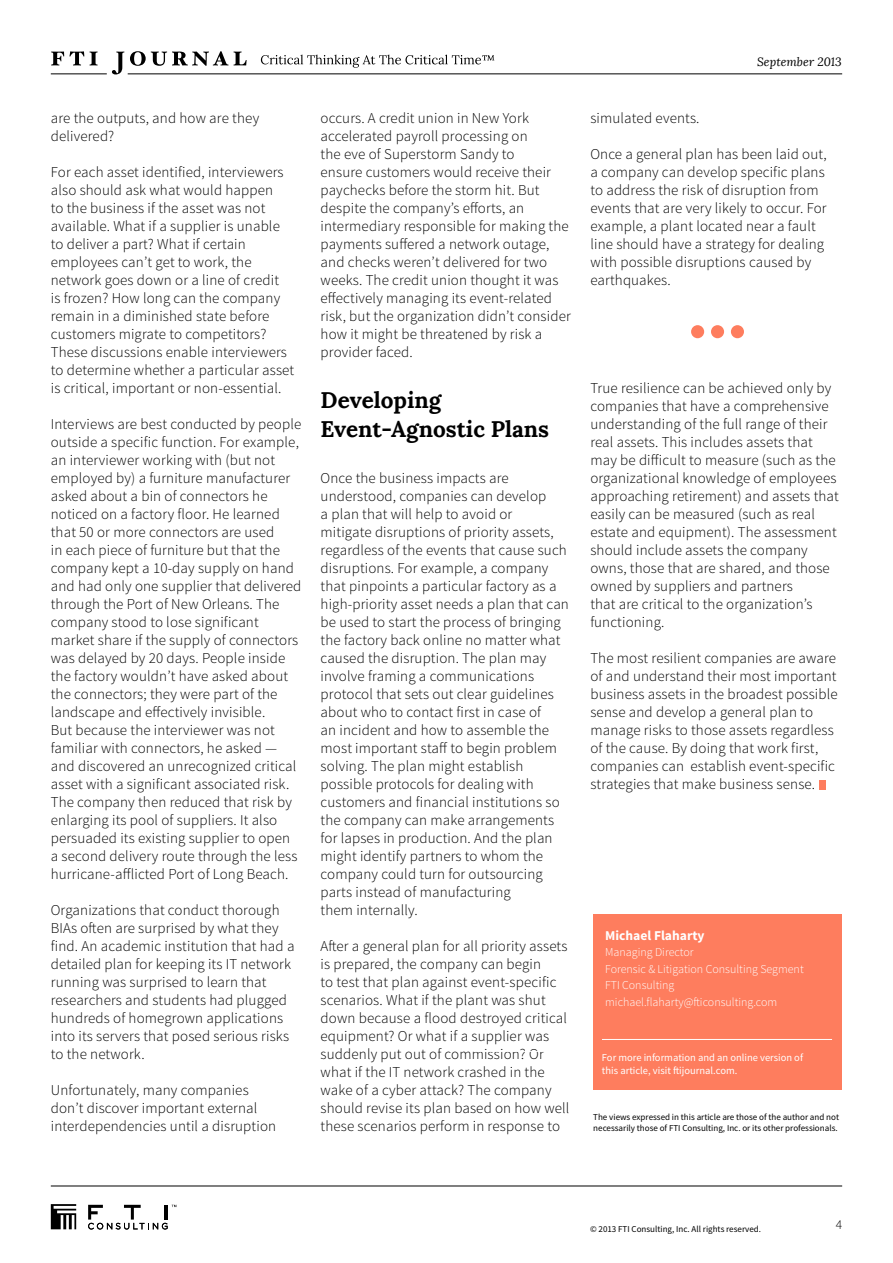
<style>
.page{position:relative;width:893px;height:1263px;background:#fff}
.page>*{position:absolute;margin:0;border:0;box-sizing:border-box;transform-origin:0 0}
.t1{font:700 22.5px/28.5px "Lora";color:#000}
.t2{font:300 15px/18px "Source Sans Pro";letter-spacing:.01em;color:#000}
.t3{font:700 13.5px "Source Sans Pro";color:#fff}
.t4{font:300 13.5px "Source Sans Pro";color:#000}
.t5{font:300 12px/16.5px "Source Sans Pro";color:#fff}
.t6{font:italic 12px "Lora";color:#000}
.t7{font:10.5px/13.5px "Source Sans Pro";color:#fff}
.t8{font:9px/10.5px "Source Sans Pro";color:#000}
</style>
<div class="page">
<hr style="left:128px;top:73px;width:714px;height:1px;background:#000">
<svg style="left:51px;top:51px;width:196px;height:23px"></svg>
<svg style="left:261px;top:55px;width:233px;height:13px"></svg>
<hr style="left:51px;top:1185px;width:791px;height:1px;background:#000">
<svg style="left:51px;top:1204px;width:25px;height:25px"></svg>
<svg style="left:88px;top:1205px;width:88px;height:24px"></svg>
<div style="left:593px;top:914px;width:249px;height:176px;background:#fe7d5e"></div>
<hr style="left:602px;top:1039px;width:230px;height:1px;background:#fff">
<div style="left:819px;top:780px;width:7px;height:10px;background:#fe7d5e"></div>
<div style="left:691px;top:325px;width:13px;height:13px;background:#fe7d5e;border-radius:50%"></div>
<div style="left:711px;top:325px;width:13px;height:13px;background:#fe7d5e;border-radius:50%"></div>
<div style="left:731px;top:325px;width:13px;height:13px;background:#fe7d5e;border-radius:50%"></div>
<p class="t2" style="left:51px;top:109px;width:210px">are the outputs, and how are they delivered?</p>
<p class="t2" style="left:51px;top:163px;width:245px">For each asset identified, interviewers also should ask what would happen<br>to the business if the asset was not available. What if a supplier is unable to deliver a part? What if certain employees can’t get to work, the network goes down or a line of credit<br>is frozen? How long can the company remain in a diminished state before customers migrate to competitors?<br>These discussions enable interviewers to determine whether a particular asset is critical, important or non-essential.</p>
<p class="t2" style="left:51px;top:415px;width:252px">Interviews are best conducted by people outside a specific function. For example, an interviewer working with (but not employed by) a furniture manufacturer asked about a bin of connectors he noticed on a factory floor. He learned that 50 or more connectors are used<br>in each piece of furniture but that the company kept a 10-day supply on hand and had only one supplier that delivered through the Port of New Orleans. The company stood to lose significant market share if the supply of connectors was delayed by 20 days. People inside the factory wouldn’t have asked about the connectors; they were part of the landscape and effectively invisible.<br>But because the interviewer was not familiar with connectors, he asked — and discovered an unrecognized critical asset with a significant associated risk.<br>The company then reduced that risk by enlarging its pool of suppliers. It also persuaded its existing supplier to open a second delivery route through the less hurricane-afflicted Port of Long Beach.</p>
<p class="t2" style="left:51px;top:901px;width:245px">Organizations that conduct thorough BIAs often are surprised by what they find. An academic institution that had a detailed plan for keeping its IT network running was surprised to learn that researchers and students had plugged hundreds of homegrown applications into its servers that posed serious risks to the network.</p>
<p class="t2" style="left:51px;top:1081px;width:227px">Unfortunately, many companies don’t discover important external interdependencies until a disruption</p>
<p class="t2" style="left:321px;top:109px;width:252px">occurs. A credit union in New York accelerated payroll processing on<br>the eve of Superstorm Sandy to<br>ensure customers would receive their paychecks before the storm hit. But despite the company’s efforts, an intermediary responsible for making the payments suffered a network outage, and checks weren’t delivered for two weeks. The credit union thought it was effectively managing its event-related risk, but the organization didn’t consider how it might be threatened by risk a provider faced.</p>
<h1 class="t1" style="left:321px;top:386px;width:230px">Developing<br>Event-Agnostic Plans</h1>
<p class="t2" style="left:321px;top:469px;width:250px">Once the business impacts are understood, companies can develop<br>a plan that will help to avoid or<br>mitigate disruptions of priority assets, regardless of the events that cause such disruptions. For example, a company that pinpoints a particular factory as a high-priority asset needs a plan that can be used to start the process of bringing the factory back online no matter what caused the disruption. The plan may involve framing a communications protocol that sets out clear guidelines about who to contact first in case of<br>an incident and how to assemble the most important staff to begin problem solving. The plan might establish possible protocols for dealing with customers and financial institutions so the company can make arrangements for lapses in production. And the plan might identify partners to whom the company could turn for outsourcing parts instead of manufacturing<br>them internally.</p>
<p class="t2" style="left:321px;top:937px;width:250px">After a general plan for all priority assets is prepared, the company can begin<br>to test that plan against event-specific scenarios. What if the plant was shut down because a flood destroyed critical equipment? Or what if a supplier was suddenly put out of commission? Or what if the IT network crashed in the wake of a cyber attack? The company should revise its plan based on how well these scenarios perform in response to</p>
<p class="t6" style="left:757px;top:55px;width:86px">September 2013</p>
<p class="t2" style="left:590px;top:109px;width:111px">simulated events.</p>
<p class="t2" style="left:590px;top:145px;width:238px">Once a general plan has been laid out, a company can develop specific plans to address the risk of disruption from events that are very likely to occur. For example, a plant located near a fault line should have a strategy for dealing with possible disruptions caused by earthquakes.</p>
<p class="t2" style="left:590px;top:379px;width:250px">True resilience can be achieved only by companies that have a comprehensive understanding of the full range of their real assets. This includes assets that may be difficult to measure (such as the organizational knowledge of employees approaching retirement) and assets that easily can be measured (such as real estate and equipment). The assessment should include assets the company owns, those that are shared, and those owned by suppliers and partners<br>that are critical to the organization’s functioning.</p>
<p class="t2" style="left:590px;top:649px;width:249px">The most resilient companies are aware of and understand their most important business assets in the broadest possible sense and develop a general plan to manage risks to those assets regardless of the cause. By doing that work first, companies can establish event-specific strategies that make business sense.</p>
<p class="t3" style="left:605px;top:926px;width:101px">Michael Flaharty</p>
<p class="t5" style="left:605px;top:944px;width:200px">Managing Director<br>Forensic &amp; Litigation Consulting Segment<br>FTI Consulting michael.flaharty@fticonsulting.com</p>
<p class="t7" style="left:602px;top:1051px;width:203px">For more information and an online version of this article, visit ftijournal.com.</p>
<p class="t8" style="left:593px;top:1112px;width:247px">The views expressed in this article are those of the author and not necessarily those of FTI Consulting, Inc. or its other professionals.</p>
<p class="t8" style="left:590px;top:1223px;width:173px">© 2013 FTI Consulting, Inc. All rights reserved.</p>
<p class="t4" style="left:836px;top:1217px;width:8px">4</p>
</div>
